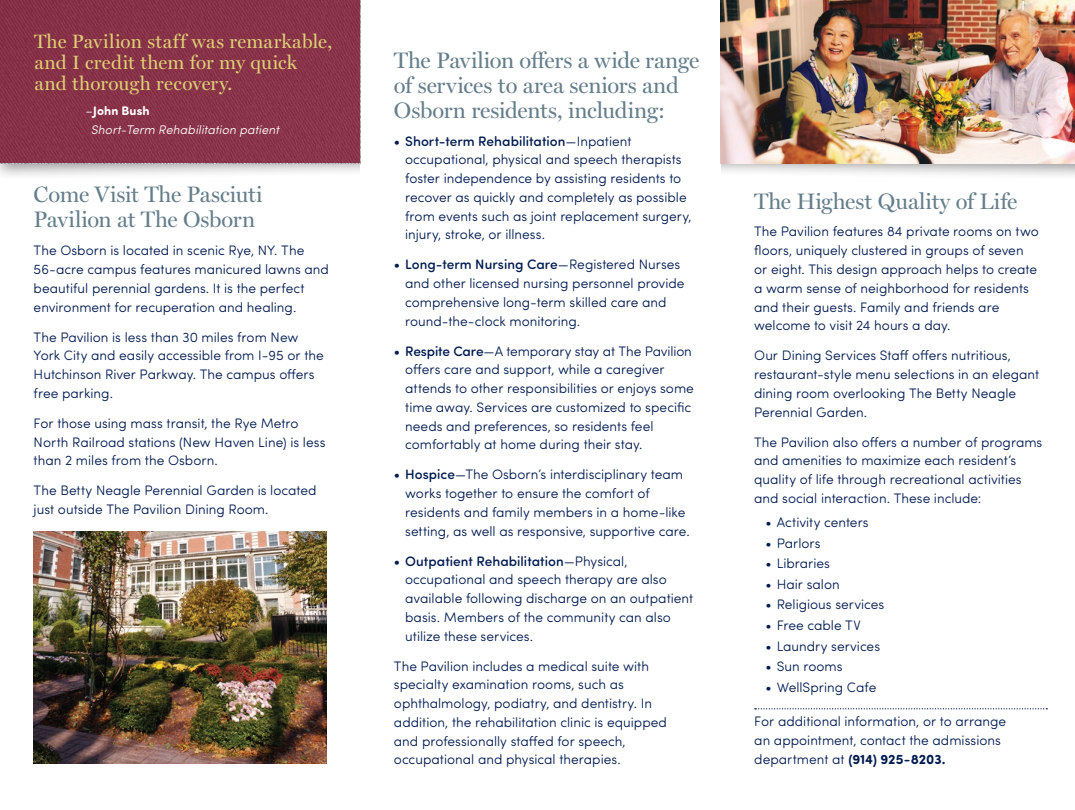
<style>
.page{position:relative;width:1075px;height:810px;background:#fff}
.page>*{position:absolute;margin:0;border:0;box-sizing:border-box;transform-origin:0 0}
.t1{font:22.5px/25px "Miller Display";letter-spacing:-.01em;color:#657e8b}
.t2{font:19.38px/21.2px "Miller Display";letter-spacing:.01em;color:#ded073}
.t3{font:300 13.75px/18.8px "Sofia Pro Soft";color:#001b50}
.t4{font:italic 300 12.5px/18.8px "Sofia Pro Soft";letter-spacing:.005em;color:#fff}
.s1{font-style:normal}
.s2{font-weight:700;font-style:normal}
.s3{font-weight:500}
.s4{font-weight:700}
</style>
<div class="page">
<div style="left:0;top:16px;width:1074px;height:165px;background:#231f20;opacity:.45"></div>
<div style="left:360px;top:0;width:360px;height:220px;background:#fff"></div>
<img style="left:720px;top:0;width:354px;height:163px">
<img style="left:34px;top:532px;width:292px;height:232px">
<svg style="left:754px;top:708px;width:293px;height:1px"></svg>
<div style="left:0;top:0;width:360px;height:163px;background:#883349"></div>
<h2 class="t2" style="left:34px;top:31px;width:300px">The Pavilion staff was remarkable, and I credit them for my quick and thorough recovery.</h2>
<p class="t4" style="left:91px;top:101px;width:190px;text-indent:-5px"><span class="s1">–</span><span class="s2">John Bush<br></span>Short-Term Rehabilitation patient</p>
<h1 class="t1" style="left:34px;top:182px;width:230px">Come Visit The Pasciuti<br>Pavilion at The Osborn</h1>
<p class="t3" style="left:34px;top:240px;width:297px">The Osborn is located in scenic Rye, NY. The 56-acre campus features manicured lawns and beautiful perennial gardens. It is the perfect environment for recuperation and healing.</p>
<p class="t3" style="left:34px;top:327px;width:291px">The Pavilion is less than 30 miles from New York City and easily accessible from I-95 or the Hutchinson River Parkway. The campus offers free parking.</p>
<p class="t3" style="left:34px;top:413px;width:293px">For those using mass transit, the Rye Metro<br>North Railroad stations (New Haven Line) is less than 2 miles from the Osborn.</p>
<p class="t3" style="left:34px;top:480px;width:284px">The Betty Neagle Perennial Garden is located just outside The Pavilion Dining Room.</p>
<h1 class="t1" style="left:394px;top:47px;width:307px">The Pavilion offers a wide range of services to area seniors and<br>Osborn residents, including:</h1>
<p class="t3" style="left:405px;top:131px;width:288px;text-indent:-11px"><span class="s3">• Short-term Rehabilitation</span>—Inpatient occupational, physical and speech therapists foster independence by assisting residents to recover as quickly and completely as possible from events such as joint replacement surgery, injury, stroke, or illness.</p>
<p class="t3" style="left:405px;top:255px;width:281px;text-indent:-11px"><span class="s3">• Long-term Nursing Care</span>—Registered Nurses and other licensed nursing personnel provide comprehensive long-term skilled care and round-the-clock monitoring.</p>
<p class="t3" style="left:405px;top:341px;width:290px;text-indent:-11px"><span class="s3">• Respite Care</span>—A temporary stay at The Pavilion offers care and support, while a caregiver attends to other responsibilities or enjoys some time away. Services are customized to specific needs and preferences, so residents feel comfortably at home during their stay.</p>
<p class="t3" style="left:405px;top:465px;width:286px;text-indent:-11px"><span class="s3">• Hospice</span>—The Osborn’s interdisciplinary team works together to ensure the comfort of residents and family members in a home-like setting, as well as responsive, supportive care.</p>
<p class="t3" style="left:405px;top:551px;width:289px;text-indent:-11px"><span class="s3">• Outpatient Rehabilitation</span>—Physical, occupational and speech therapy are also available following discharge on an outpatient basis. Members of the community can also utilize these services.</p>
<p class="t3" style="left:394px;top:656px;width:274px">The Pavilion includes a medical suite with specialty examination rooms, such as ophthalmology, podiatry, and dentistry. In addition, the rehabilitation clinic is equipped and professionally staffed for speech, occupational and physical therapies.</p>
<h1 class="t1" style="left:754px;top:188px;width:265px">The Highest Quality of Life</h1>
<p class="t3" style="left:754px;top:222px;width:286px">The Pavilion features 84 private rooms on two floors, uniquely clustered in groups of seven or eight. This design approach helps to create a warm sense of neighborhood for residents and their guests. Family and friends are welcome to visit 24 hours a day.</p>
<p class="t3" style="left:754px;top:345px;width:286px">Our Dining Services Staff offers nutritious, restaurant-style menu selections in an elegant dining room overlooking The Betty Neagle Perennial Garden.</p>
<p class="t3" style="left:754px;top:432px;width:290px">The Pavilion also offers a number of programs and amenities to maximize each resident’s quality of life through recreational activities and social interaction. These include:</p>
<p class="t3" style="left:765px;top:512px;width:105px">• Activity centers</p>
<p class="t3" style="left:765px;top:533px;width:57px">• Parlors</p>
<p class="t3" style="left:765px;top:553px;width:66px">• Libraries</p>
<p class="t3" style="left:765px;top:574px;width:76px">• Hair salon</p>
<p class="t3" style="left:765px;top:595px;width:120px">• Religious services</p>
<p class="t3" style="left:765px;top:615px;width:97px">• Free cable TV</p>
<p class="t3" style="left:765px;top:636px;width:116px">• Laundry services</p>
<p class="t3" style="left:765px;top:656px;width:79px">• Sun rooms</p>
<p class="t3" style="left:765px;top:677px;width:112px">• WellSpring Cafe</p>
<p class="t3" style="left:754px;top:712px;width:253px">For additional information, or to arrange an appointment, contact the admissions department at <span class="s4">(914) 925-8203.</span></p>
</div>
